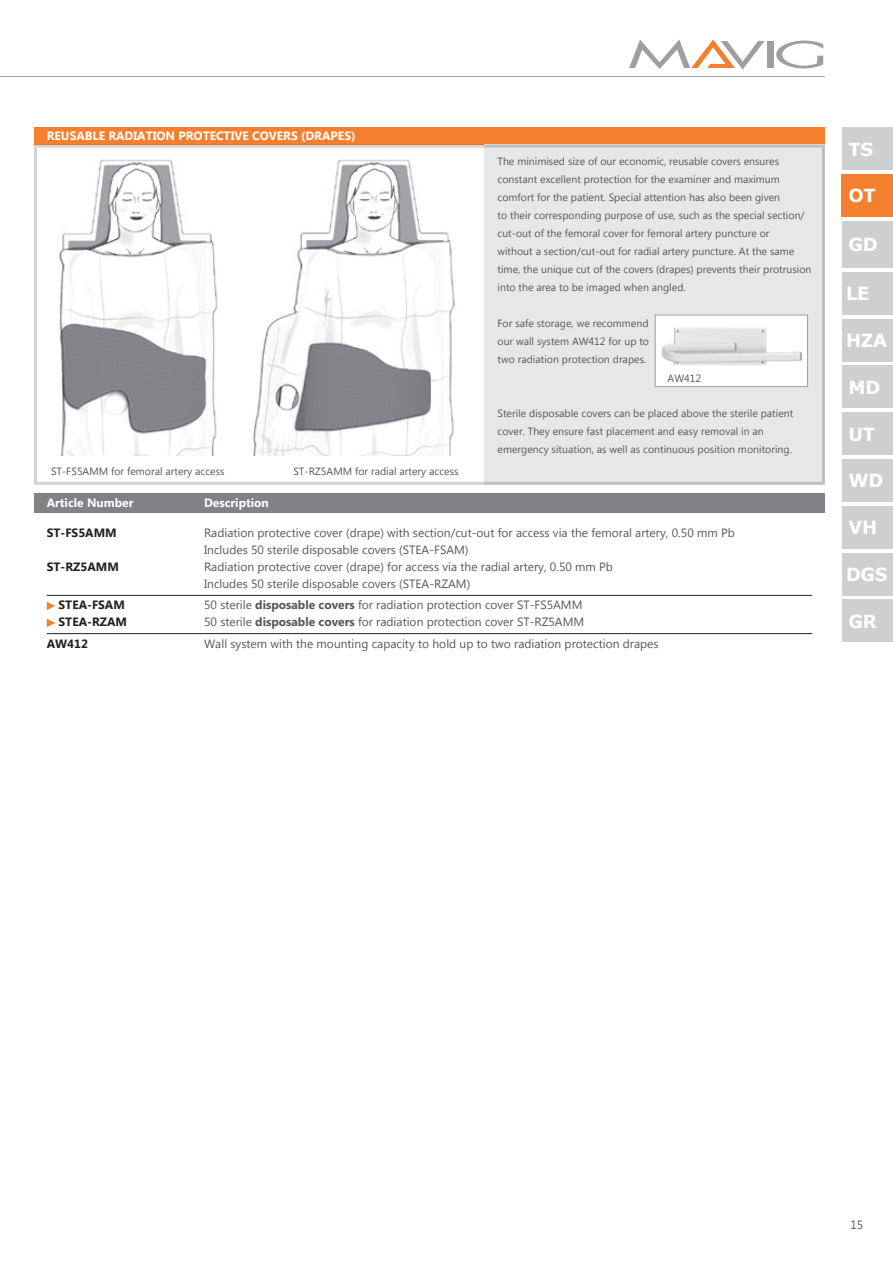
<style>
.page{position:relative;width:893px;height:1263px;background:#fff}
.page>*{position:absolute;margin:0;border:0;box-sizing:border-box;transform-origin:0 0}
.t1{font:700 18px "Verdana";color:#fff}
.t2{font:12px/17px "Lao UI";color:#57585a}
.t3{font:700 12px "Lao UI";color:#fff}
.t4{font:700 12px "Lao UI";color:#231f20}
.t5{font:10.5px/18px "Lao UI";color:#57585a}
.s1{font-weight:700}
</style>
<div class="page">
<hr style="left:0;top:76px;width:825px;height:1px;background:#a1a3a6">
<div style="left:767px;top:41px;width:6px;height:27px;background:#9d9fa2"></div>
<svg style="left:776px;top:41px;width:47px;height:27px"></svg>
<svg style="left:629px;top:39px;width:135px;height:31px"></svg>
<div style="left:842px;top:600px;width:51px;height:42px;background:#cecfd0"></div>
<div style="left:842px;top:553px;width:51px;height:42px;background:#cecfd0"></div>
<div style="left:842px;top:459px;width:51px;height:43px;background:#cecfd0"></div>
<div style="left:842px;top:412px;width:51px;height:43px;background:#cecfd0"></div>
<div style="left:842px;top:272px;width:51px;height:43px;background:#cecfd0"></div>
<div style="left:842px;top:221px;width:51px;height:47px;background:#cecfd0"></div>
<div style="left:842px;top:128px;width:51px;height:42px;background:#cecfd0"></div>
<div style="left:842px;top:506px;width:51px;height:43px;background:#cecfd0"></div>
<div style="left:842px;top:319px;width:51px;height:42px;background:#cecfd0"></div>
<div style="left:842px;top:366px;width:51px;height:42px;background:#cecfd0"></div>
<div style="left:34px;top:493px;width:791px;height:19px;background:#808285"></div>
<svg style="left:47px;top:602px;width:8px;height:8px"></svg>
<svg style="left:47px;top:619px;width:8px;height:8px"></svg>
<hr style="left:47px;top:595px;width:765px;height:1px;background:#231f20">
<div style="left:842px;top:174px;width:51px;height:43px;background:#f4802f"></div>
<hr style="left:47px;top:633px;width:765px;height:1px;background:#231f20">
<img style="left:59px;top:159px;width:159px;height:296px">
<img style="left:253px;top:159px;width:202px;height:296px">
<div style="left:34px;top:128px;width:791px;height:17px;background:#f4802f"></div>
<div style="left:485px;top:145px;width:340px;height:340px;background:#e6e7e9"></div>
<div style="left:655px;top:315px;width:152px;height:72px;background:#fff"></div>
<img style="left:661px;top:327px;width:142px;height:39px">
<div style="left:655px;top:315px;width:153px;height:72px;border:1px solid #9d9fa2"></div>
<p class="t3" style="left:47px;top:128px;width:310px">REUSABLE RADIATION PROTECTIVE COVERS (DRAPES)</p>
<p class="t5" style="left:51px;top:462px;width:175px">ST-FS5AMM for femoral artery access</p>
<p class="t5" style="left:293px;top:462px;width:167px">ST-RZ5AMM for radial artery access</p>
<p class="t5" style="left:497px;top:152px;width:315px">The minimised size of our economic, reusable covers ensures constant excellent protection for the examiner and maximum comfort for the patient. Special attention has also been given<br>to their corresponding purpose of use, such as the special section/ cut-out of the femoral cover for femoral artery puncture or<br>without a section/cut-out for radial artery puncture. At the same time, the unique cut of the covers (drapes) prevents their protrusion into the area to be imaged when angled.</p>
<p class="t5" style="left:497px;top:314px;width:153px;text-align:justify">For safe storage, we recommend our wall system AW412 for up to two radiation protection drapes.</p>
<p class="t5" style="left:668px;top:369px;width:35px">AW412</p>
<p class="t5" style="left:497px;top:404px;width:297px">Sterile disposable covers can be placed above the sterile patient cover. They ensure fast placement and easy removal in an emergency situation, as well as continuous position monitoring.</p>
<p class="t3" style="left:47px;top:495px;width:88px">Article Number</p>
<p class="t3" style="left:204px;top:495px;width:66px">Description</p>
<p class="t4" style="left:47px;top:525px;width:71px">ST-FS5AMM</p>
<p class="t2" style="left:204px;top:524px;width:532px">Radiation protective cover (drape) with section/cut-out for access via the femoral artery, 0.50 mm Pb<br>Includes 50 sterile disposable covers (STEA-FSAM)</p>
<p class="t4" style="left:47px;top:559px;width:74px">ST-RZ5AMM</p>
<p class="t2" style="left:204px;top:558px;width:410px">Radiation protective cover (drape) for access via the radial artery, 0.50 mm Pb<br>Includes 50 sterile disposable covers (STEA-RZAM)</p>
<p class="t4" style="left:59px;top:597px;width:68px">STEA-FSAM</p>
<p class="t2" style="left:204px;top:596px;width:380px">50 sterile <span class="s1">disposable covers</span> for radiation protection cover ST-FS5AMM</p>
<p class="t4" style="left:59px;top:614px;width:70px">STEA-RZAM</p>
<p class="t2" style="left:204px;top:613px;width:382px">50 sterile <span class="s1">disposable covers</span> for radiation protection cover ST-RZ5AMM</p>
<p class="t4" style="left:47px;top:635px;width:43px">AW412</p>
<p class="t2" style="left:204px;top:634px;width:456px">Wall system with the mounting capacity to hold up to two radiation protection drapes</p>
<h1 class="t1" style="left:848px;top:136px;width:27px">TS</h1>
<h1 class="t1" style="left:848px;top:183px;width:29px">OT</h1>
<h1 class="t1" style="left:848px;top:232px;width:31px">GD</h1>
<h1 class="t1" style="left:846px;top:281px;width:25px">LE</h1>
<h1 class="t1" style="left:846px;top:328px;width:42px">HZA</h1>
<h1 class="t1" style="left:848px;top:375px;width:34px">MD</h1>
<h1 class="t1" style="left:848px;top:421px;width:28px">UT</h1>
<h1 class="t1" style="left:848px;top:468px;width:37px">WD</h1>
<h1 class="t1" style="left:848px;top:515px;width:30px">VH</h1>
<h1 class="t1" style="left:846px;top:562px;width:43px">DGS</h1>
<h1 class="t1" style="left:848px;top:608px;width:30px">GR</h1>
<p class="t2" style="left:850px;top:1216px;width:14px">15</p>
</div>
